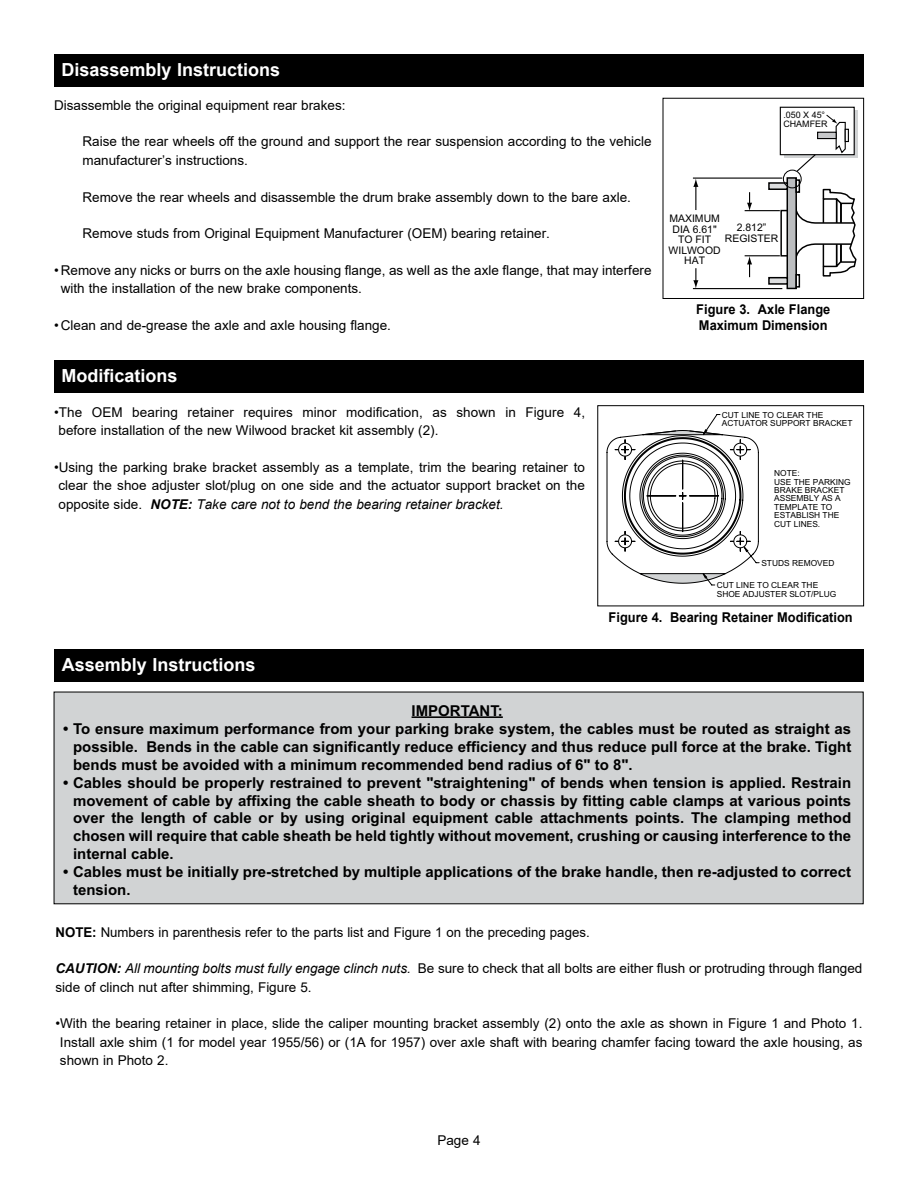
<style>
.page{position:relative;width:918px;height:1188px;background:#fff}
.page>*{position:absolute;margin:0;border:0;box-sizing:border-box;transform-origin:0 0}
.t1{font:700 18px "Arial";color:#fff}
.t2{font:700 15px/18px "Arial";color:#000;text-align:justify}
.t3{font:13.5px/18.3px "Arial";color:#000}
.t4{font:700 13.5px/16.2px "Arial";color:#000;scale:.95 1}
.t5{font:10.5px/10.5px "Arial";color:#000;text-align:center}
.t6{font:9px/9px "Arial";color:#000}
.t7{font:8.4px/8.4px "Arial";color:#000}
.s1{font-weight:700;font-style:italic}
.s2{font-style:italic}
.s3{font-weight:700}
</style>
<div class="page">
<div style="left:54px;top:54px;width:810px;height:32px;background:#000"></div>
<svg style="left:780px;top:210px;width:7px;height:47px"></svg>
<div style="left:787px;top:178px;width:9px;height:110px;background:#bcbec0"></div>
<div style="left:787px;top:177px;width:10px;height:112px;border:1px solid #000"></div>
<div style="left:768px;top:182px;width:20px;height:8px;background:#dcddde;border:1px solid #000"></div>
<div style="left:795px;top:274px;width:5px;height:14px;border:1px solid #000"></div>
<div style="left:769px;top:278px;width:18px;height:6px;background:#dcddde"></div>
<div style="left:768px;top:277px;width:20px;height:8px;border:1px solid #000"></div>
<hr style="left:693px;top:178px;width:89px;height:1px;background:#000">
<hr style="left:745px;top:210px;width:35px;height:1px;background:#000">
<hr style="left:693px;top:288px;width:89px;height:1px;background:#000">
<hr style="left:745px;top:255px;width:35px;height:1px;background:#000">
<svg style="left:693px;top:178px;width:5px;height:32px"></svg>
<svg style="left:693px;top:268px;width:5px;height:20px"></svg>
<svg style="left:747px;top:256px;width:5px;height:21px"></svg>
<svg style="left:747px;top:192px;width:5px;height:19px"></svg>
<svg style="left:784px;top:110px;width:74px;height:47px"></svg>
<div style="left:780px;top:107px;width:74px;height:48px;background:#fff"></div>
<div style="left:780px;top:107px;width:75px;height:48px;border:1px solid #000"></div>
<div style="left:783px;top:170px;width:19px;height:18px;border:1px solid #000;border-radius:50%"></div>
<svg style="left:794px;top:114px;width:63px;height:173px"></svg>
<div style="left:663px;top:98px;width:201px;height:201px;border:1px solid #000"></div>
<svg style="left:607px;top:414px;width:153px;height:172px"></svg>
<div style="left:597px;top:405px;width:267px;height:201px;border:1px solid #000"></div>
<div style="left:54px;top:360px;width:810px;height:32px;background:#000"></div>
<div style="left:54px;top:649px;width:810px;height:32px;background:#000"></div>
<div style="left:54px;top:692px;width:809px;height:212px;background:#d1d3d4"></div>
<hr style="left:412px;top:716px;width:91px;height:2px;background:#000">
<h1 class="t1" style="left:62px;top:57px;width:220px">Disassembly Instructions</h1>
<p class="t3" style="left:54px;top:96px;width:293px">Disassemble the original equipment rear brakes:</p>
<p class="t3" style="left:82px;top:132px;width:571px">Raise the rear wheels off the ground and support the rear suspension according to the vehicle manufacturer’s instructions.</p>
<p class="t3" style="left:82px;top:188px;width:550px">Remove the rear wheels and disassemble the drum brake assembly down to the bare axle.</p>
<p class="t3" style="left:82px;top:224px;width:469px">Remove studs from Original Equipment Manufacturer (OEM) bearing retainer.</p>
<p class="t3" style="left:61px;top:261px;width:592px;text-indent:-7px">• Remove any nicks or burrs on the axle housing flange, as well as the axle flange, that may interfere with the installation of the new brake components.</p>
<p class="t3" style="left:54px;top:316px;width:338px">• Clean and de-grease the axle and axle housing flange.</p>
<h1 class="t1" style="left:62px;top:363px;width:118px">Modifications</h1>
<p class="t3" style="left:58px;top:403px;width:528px;text-indent:-4px">•The OEM bearing retainer requires minor modification, as shown in Figure 4, before installation of the new Wilwood bracket kit assembly (2).</p>
<p class="t3" style="left:58px;top:458px;width:528px;text-align:justify;text-indent:-4px">•Using the parking brake bracket assembly as a template, trim the bearing retainer to clear the shoe adjuster slot/plug on one side and the actuator support bracket on the opposite side. <span class="s1">NOTE:</span> <span class="s2">Take care not to bend the bearing retainer bracket.</span></p>
<p class="t6" style="left:783px;top:110px;width:46px">.050 X 45°<br>CHAMFER</p>
<p class="t5" style="left:669px;top:213px;width:54px">MAXIMUM<br>DIA 6.61"<br>TO FIT<br>WILWOOD<br>HAT</p>
<p class="t5" style="left:725px;top:222px;width:55px">2.812”<br>REGISTER</p>
<p class="t4" style="left:696px;top:301px;width:143px">Figure 3. Axle Flange<br>Maximum Dimension</p>
<p class="t7" style="left:722px;top:411px;width:132px">CUT LINE TO CLEAR THE<br>ACTUATOR SUPPORT BRACKET</p>
<p class="t7" style="left:774px;top:469px;width:78px">NOTE:<br>USE THE PARKING<br>BRAKE BRACKET<br>ASSEMBLY AS A<br>TEMPLATE TO<br>ESTABLISH THE<br>CUT LINES.</p>
<p class="t7" style="left:761px;top:558px;width:75px">STUDS REMOVED</p>
<p class="t7" style="left:717px;top:581px;width:121px">CUT LINE TO CLEAR THE<br>SHOE ADJUSTER SLOT/PLUG</p>
<h1 class="t1" style="left:62px;top:652px;width:195px">Assembly Instructions</h1>
<p class="t4" style="left:609px;top:609px;width:258px">Figure 4. Bearing Retainer Modification</p>
<p class="t2" style="left:412px;top:702px;width:93px">IMPORTANT:</p>
<p class="t2" style="left:73px;top:720px;width:780px;text-indent:-10px">• To ensure maximum performance from your parking brake system, the cables must be routed as straight as possible. Bends in the cable can significantly reduce efficiency and thus reduce pull force at the brake. Tight bends must be avoided with a minimum recommended bend radius of 6" to 8".</p>
<p class="t2" style="left:73px;top:774px;width:780px;text-indent:-10px">• Cables should be properly restrained to prevent "straightening" of bends when tension is applied. Restrain movement of cable by affixing the cable sheath to body or chassis by fitting cable clamps at various points over the length of cable or by using original equipment cable attachments points. The clamping method chosen will require that cable sheath be held tightly without movement, crushing or causing interference to the internal cable.</p>
<p class="t2" style="left:73px;top:864px;width:780px;text-indent:-10px">• Cables must be initially pre-stretched by multiple applications of the brake handle, then re-adjusted to correct tension.</p>
<p class="t3" style="left:56px;top:923px;width:536px"><span class="s3">NOTE:</span> Numbers in parenthesis refer to the parts list and Figure 1 on the preceding pages.</p>
<p class="t3" style="left:56px;top:959px;width:808px"><span class="s1">CAUTION:</span> <span class="s2">All mounting bolts must fully engage clinch nuts.</span> Be sure to check that all bolts are either flush or protruding through flanged side of clinch nut after shimming, Figure 5.</p>
<p class="t3" style="left:60px;top:1014px;width:804px;text-align:justify;text-indent:-4px">•With the bearing retainer in place, slide the caliper mounting bracket assembly (2) onto the axle as shown in Figure 1 and Photo 1.<br>Install axle shim (1 for model year 1955/56) or (1A for 1957) over axle shaft with bearing chamfer facing toward the axle housing, as shown in Photo 2.</p>
<p class="t3" style="left:437px;top:1131px;width:45px">Page 4</p>
</div>
